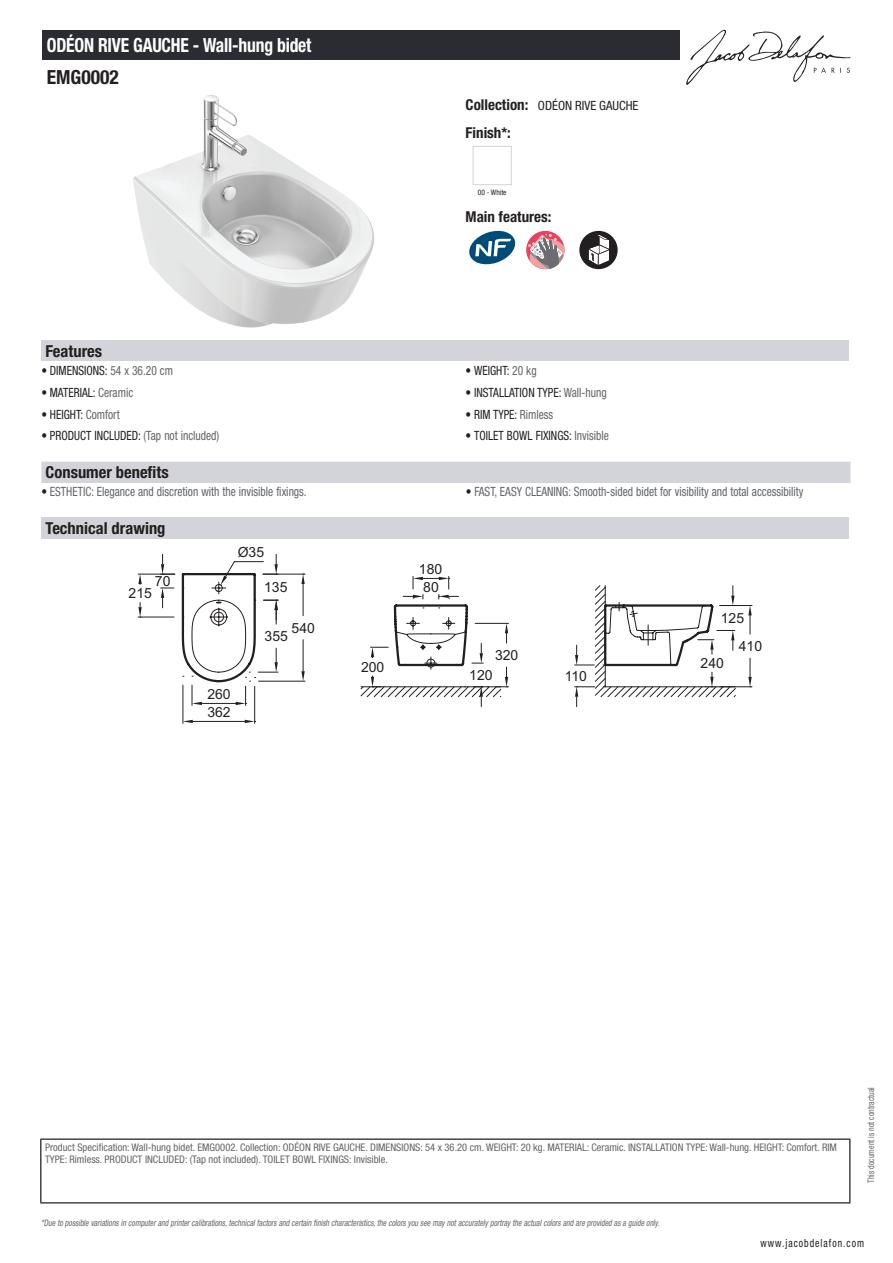
<style>
.page{position:relative;width:893px;height:1263px;background:#fff}
.page>*{position:absolute;margin:0;border:0;box-sizing:border-box;transform-origin:0 0}
.t1{font:700 condensed 19.5px "Helvetica Neue LT Std";letter-spacing:-.01em;color:#fff;scale:.9 1}
.t2{font:700 condensed 19.5px "Helvetica Neue LT Std";color:#231f20}
.t3{font:700 condensed 16.5px "Helvetica Neue LT Std";color:#231f20}
.t4{font:700 condensed 15px "Helvetica Neue LT Std";color:#231f20}
.t5{font:13.95px "Arial";color:#231f20}
.t6{font:condensed 12.75px "Helvetica Neue LT Std";color:#231f20;scale:.9 1}
.t7{font:condensed 12.75px "Helvetica Neue LT Std";color:#626568;scale:.9 1}
.t8{font:condensed 12.75px "Helvetica Neue LT Std";color:#231f20}
.t9{font:condensed 11.25px "Helvetica Neue LT Std";letter-spacing:.1em;color:#231f20;scale:.87 1}
.t10{font:condensed 10.5px/12px "Helvetica Neue LT Std";color:#626568}
.t11{font:italic condensed 9px "Helvetica Neue LT Std";color:#626568;scale:.87 1}
.t12{font:condensed 9px "Helvetica Neue LT Std";color:#626568;scale:.87 1}
.t13{font:condensed 7.5px "Helvetica Neue LT Std";color:#231f20}
.s1{font-weight:700;font-size:15px}
.s2{color:#626568}
.s3{color:#231f20}
</style>
<div class="page">
<svg style="left:686px;top:30px;width:164px;height:55px"></svg>
<img style="left:133px;top:95px;width:241px;height:232px">
<div style="left:473px;top:146px;width:39px;height:39px;border:1px solid #d3d4da"></div>
<svg style="left:469px;top:231px;width:46px;height:33px"></svg>
<div style="left:526px;top:231px;width:38px;height:38px;background:#e74260;border-radius:50%"></div>
<svg style="left:528px;top:234px;width:36px;height:35px"></svg>
<div style="left:579px;top:231px;width:39px;height:38px;background:#231f20;border-radius:50%"></div>
<svg style="left:588px;top:234px;width:22px;height:32px"></svg>
<div style="left:41px;top:340px;width:808px;height:21px;background:#d3d4da"></div>
<div style="left:41px;top:462px;width:809px;height:21px;background:#d3d4da"></div>
<div style="left:41px;top:518px;width:808px;height:21px;background:#d3d4da"></div>
<hr style="left:182px;top:685px;width:1px;height:38px;background:#231f20">
<hr style="left:254px;top:686px;width:1px;height:37px;background:#231f20">
<hr style="left:193px;top:721px;width:52px;height:1px;background:#231f20">
<svg style="left:183px;top:720px;width:10px;height:3px"></svg>
<hr style="left:202px;top:703px;width:34px;height:1px;background:#231f20">
<svg style="left:192px;top:685px;width:10px;height:20px"></svg>
<svg style="left:161px;top:587px;width:13px;height:21px"></svg>
<hr style="left:138px;top:574px;width:37px;height:1px;background:#231f20">
<hr style="left:138px;top:616px;width:36px;height:1px;background:#231f20">
<svg style="left:138px;top:574px;width:4px;height:11px"></svg>
<hr style="left:720px;top:605px;width:32px;height:1px;background:#231f20">
<hr style="left:720px;top:686px;width:32px;height:1px;background:#231f20">
<svg style="left:748px;top:606px;width:4px;height:28px"></svg>
<svg style="left:245px;top:720px;width:11px;height:3px"></svg>
<svg style="left:236px;top:685px;width:20px;height:20px"></svg>
<svg style="left:161px;top:554px;width:14px;height:21px"></svg>
<svg style="left:138px;top:602px;width:4px;height:16px"></svg>
<svg style="left:227px;top:554px;width:51px;height:18px"></svg>
<svg style="left:748px;top:658px;width:4px;height:29px"></svg>
<svg style="left:181px;top:572px;width:125px;height:111px"></svg>
<svg style="left:360px;top:576px;width:376px;height:131px"></svg>
<div style="left:43px;top:30px;width:637px;height:30px;background:#2a2c32"></div>
<hr style="left:40px;top:1138px;width:810px;height:2px;background:#040503">
<hr style="left:40px;top:1140px;width:1px;height:62px;background:#040503">
<hr style="left:849px;top:1140px;width:1px;height:62px;background:#040503">
<hr style="left:40px;top:1202px;width:810px;height:1px;background:#040503">
<h1 class="t1" style="left:47px;top:33px;width:296px">ODÉON RIVE GAUCHE - Wall-hung bidet</h1>
<h1 class="t2" style="left:47px;top:65px;width:74px">EMG0002</h1>
<p class="t8" style="left:466px;top:98px;width:174px"><span class="s1">Collection:</span> ODÉON RIVE GAUCHE</p>
<h3 class="t4" style="left:466px;top:123px;width:47px">Finish*:</h3>
<p class="t13" style="left:478px;top:188px;width:30px">00 - White</p>
<h3 class="t4" style="left:466px;top:208px;width:87px">Main features:</h3>
<h2 class="t3" style="left:46px;top:341px;width:58px">Features</h2>
<p class="t6" style="left:41px;top:363px;width:148px">• DIMENSIONS: <span class="s2">54 x 36.20 cm</span></p>
<p class="t6" style="left:466px;top:363px;width:80px">• WEIGHT: <span class="s2">20 kg</span></p>
<p class="t6" style="left:41px;top:385px;width:104px">• MATERIAL: <span class="s2">Ceramic</span></p>
<p class="t6" style="left:466px;top:385px;width:158px">• INSTALLATION TYPE: <span class="s2">Wall-hung</span></p>
<p class="t6" style="left:41px;top:407px;width:88px">• HEIGHT: <span class="s2">Comfort</span></p>
<p class="t6" style="left:466px;top:407px;width:99px">• RIM TYPE: <span class="s2">Rimless</span></p>
<p class="t6" style="left:41px;top:428px;width:199px">• PRODUCT INCLUDED: <span class="s2">(Tap not included)</span></p>
<p class="t6" style="left:466px;top:428px;width:161px">• TOILET BOWL FIXINGS: <span class="s2">Invisible</span></p>
<h2 class="t3" style="left:46px;top:462px;width:125px">Consumer benefits</h2>
<p class="t7" style="left:41px;top:484px;width:296px"><span class="s3">•</span> ESTHETIC: Elegance and discretion with the invisible fixings.</p>
<p class="t7" style="left:466px;top:484px;width:377px"><span class="s3">•</span> FAST, EASY CLEANING: Smooth-sided bidet for visibility and total accessibility</p>
<h2 class="t3" style="left:46px;top:518px;width:121px">Technical drawing</h2>
<h3 class="t5" style="left:155px;top:571px;width:17px">70</h3>
<h3 class="t5" style="left:129px;top:584px;width:25px">215</h3>
<h3 class="t5" style="left:238px;top:543px;width:28px">Ø35</h3>
<h3 class="t5" style="left:264px;top:577px;width:25px">135</h3>
<h3 class="t5" style="left:292px;top:618px;width:25px">540</h3>
<h3 class="t5" style="left:265px;top:626px;width:25px">355</h3>
<h3 class="t5" style="left:207px;top:685px;width:25px">260</h3>
<h3 class="t5" style="left:207px;top:703px;width:25px">362</h3>
<h3 class="t5" style="left:361px;top:657px;width:25px">200</h3>
<h3 class="t5" style="left:419px;top:560px;width:25px">180</h3>
<h3 class="t5" style="left:423px;top:578px;width:17px">80</h3>
<h3 class="t5" style="left:495px;top:645px;width:25px">320</h3>
<h3 class="t5" style="left:469px;top:665px;width:25px">120</h3>
<h3 class="t5" style="left:565px;top:666px;width:24px">110</h3>
<h3 class="t5" style="left:721px;top:608px;width:25px">125</h3>
<h3 class="t5" style="left:700px;top:654px;width:25px">240</h3>
<h3 class="t5" style="left:739px;top:636px;width:25px">410</h3>
<p class="t10" style="left:45px;top:1141px;width:793px">Product Specification: Wall-hung bidet. EMG0002. Collection: ODÉON RIVE GAUCHE. DIMENSIONS: 54 x 36.20 cm. WEIGHT: 20 kg. MATERIAL: Ceramic. INSTALLATION TYPE: Wall-hung. HEIGHT: Comfort. RIM<br>TYPE: Rimless. PRODUCT INCLUDED: (Tap not included). TOILET BOWL FIXINGS: Invisible.</p>
<p class="t11" style="left:41px;top:1217px;width:714px">*Due to possible variationsin computerand printercalibrations,technicalfactorsand certain finish characteristics,the colorsyou see maynotaccuratelyportraythe actualcolorsand are provided asa guide only.</p>
<p class="t12" style="left:866px;top:1183px;width:111px;rotate:-90deg">This document is not contractual</p>
<p class="t9" style="left:760px;top:1237px;width:121px">www.jacobdelafon.com</p>
</div>
